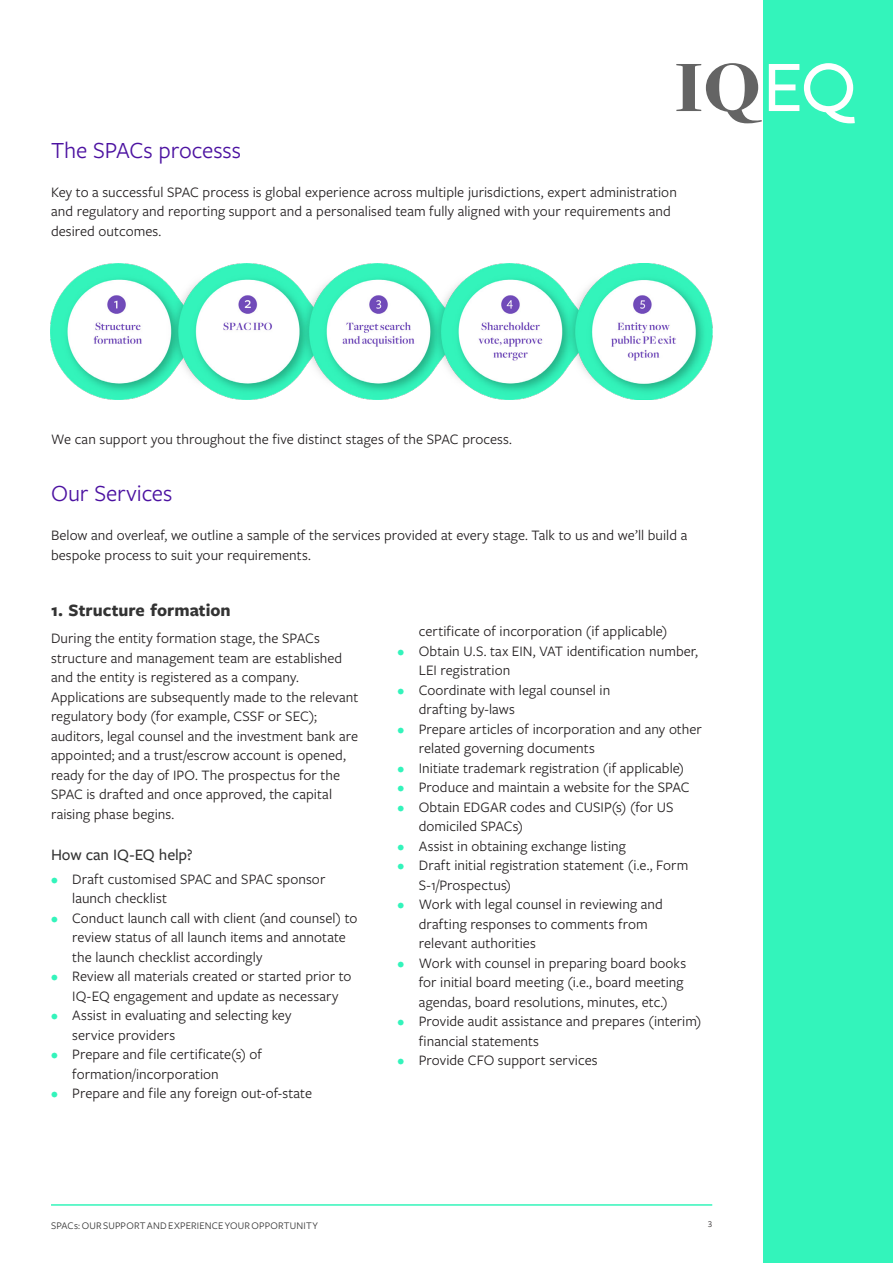
<style>
.page{position:relative;width:893px;height:1263px;background:#fff}
.page>*{position:absolute;margin:0;border:0;box-sizing:border-box;transform-origin:0 0}
.t1{font:24px "Freight Sans";letter-spacing:-.005em;color:#4c12a1}
.t2{font:700 18px "Freight Sans";color:#333}
.t3{font:500 16.5px "Freight Sans";letter-spacing:-.01em;color:#333}
.t4{font:15px/19.5px "Freight Sans";letter-spacing:.005em;color:#231f20}
.t5{font:10.5px "Freight Sans";letter-spacing:.02em;color:#333}
.t6{font:9px "Freight Sans Pro";color:#231f20}
.s1{font-family:"Freight Sans Pro";color:#33f4bb}
</style>
<div class="page">
<div style="left:763px;top:0;width:130px;height:1263px;background:#33f4bb"></div>
<hr style="left:51px;top:1204px;width:661px;height:2px;background:#33f5ba">
<svg style="left:676px;top:63px;width:86px;height:60px"></svg>
<svg style="left:769px;top:63px;width:86px;height:60px"></svg>
<img style="left:51px;top:263px;width:661px;height:137px">
<h1 class="t1" style="left:51px;top:137px;width:191px">The SPACs processs</h1>
<p class="t4" style="left:51px;top:182px;width:627px">Key to a successful SPAC process is global experience across multiple jurisdictions, expert administration and regulatory and reporting support and a personalised team fully aligned with your requirements and desired outcomes.</p>
<p class="t4" style="left:51px;top:429px;width:462px">We can support you throughout the five distinct stages of the SPAC process.</p>
<h1 class="t1" style="left:51px;top:480px;width:123px">Our Services</h1>
<p class="t4" style="left:51px;top:526px;width:638px">Below and overleaf, we outline a sample of the services provided at every stage. Talk to us and we’ll build a bespoke process to suit your requirements.</p>
<p class="t2" style="left:51px;top:601px;width:181px">1. Structure formation</p>
<p class="t4" style="left:51px;top:629px;width:309px">During the entity formation stage, the SPACs structure and management team are established and the entity is registered as a company.<br>Applications are subsequently made to the relevant regulatory body (for example, CSSF or SEC); auditors, legal counsel and the investment bank are appointed; and a trust/escrow account is opened, ready for the day of IPO. The prospectus for the SPAC is drafted and once approved, the capital raising phase begins.</p>
<p class="t3" style="left:51px;top:845px;width:143px">How can IQ-EQ help?</p>
<p class="t4" style="left:72px;top:869px;width:255px;text-indent:-21px"><span class="s1">•</span> Draft customised SPAC and SPAC sponsor launch checklist</p>
<p class="t4" style="left:72px;top:908px;width:287px;text-indent:-21px"><span class="s1">•</span> Conduct launch call with client (and counsel) to review status of all launch items and annotate the launch checklist accordingly</p>
<p class="t4" style="left:51px;top:967px;width:302px;text-align:center"><span class="s1">•</span> Review all materials created or started prior to<br>IQ-EQ engagement and update as necessary</p>
<p class="t4" style="left:72px;top:1006px;width:221px;text-indent:-21px"><span class="s1">•</span> Assist in evaluating and selecting key service providers</p>
<p class="t4" style="left:72px;top:1045px;width:191px;text-indent:-21px"><span class="s1">•</span> Prepare and file certificate(s) of formation/incorporation</p>
<p class="t4" style="left:51px;top:1084px;width:263px"><span class="s1">•</span> Prepare and file any foreign out-of-state</p>
<p class="t4" style="left:419px;top:622px;width:250px">certificate of incorporation (if applicable)</p>
<p class="t4" style="left:419px;top:641px;width:281px;text-indent:-21px"><span class="s1">•</span> Obtain U.S. tax EIN, VAT identification number,<br>LEI registration</p>
<p class="t4" style="left:419px;top:680px;width:193px;text-indent:-21px"><span class="s1">•</span> Coordinate with legal counsel in drafting by-laws</p>
<p class="t4" style="left:419px;top:719px;width:285px;text-indent:-21px"><span class="s1">•</span> Prepare articles of incorporation and any other related governing documents</p>
<p class="t4" style="left:398px;top:758px;width:288px"><span class="s1">•</span> Initiate trademark registration (if applicable)</p>
<p class="t4" style="left:398px;top:778px;width:293px"><span class="s1">•</span> Produce and maintain a website for the SPAC</p>
<p class="t4" style="left:419px;top:797px;width:256px;text-indent:-21px"><span class="s1">•</span> Obtain EDGAR codes and CUSIP(s) (for US domiciled SPACs)</p>
<p class="t4" style="left:398px;top:836px;width:230px"><span class="s1">•</span> Assist in obtaining exchange listing</p>
<p class="t4" style="left:419px;top:856px;width:271px;text-indent:-21px"><span class="s1">•</span> Draft initial registration statement (i.e., Form<br>S-1/Prospectus)</p>
<p class="t4" style="left:419px;top:895px;width:245px;text-indent:-21px"><span class="s1">•</span> Work with legal counsel in reviewing and drafting responses to comments from relevant authorities</p>
<p class="t4" style="left:419px;top:953px;width:269px;text-indent:-21px"><span class="s1">•</span> Work with counsel in preparing board books for initial board meeting (i.e., board meeting agendas, board resolutions, minutes, etc.)</p>
<p class="t4" style="left:419px;top:1012px;width:284px;text-indent:-21px"><span class="s1">•</span> Provide audit assistance and prepares (interim) financial statements</p>
<p class="t4" style="left:398px;top:1051px;width:202px"><span class="s1">•</span> Provide CFO support services</p>
<p class="t5" style="left:51px;top:1220px;width:268px">SPACs: OUR SUPPORT AND EXPERIENCE YOUR OPPORTUNITY</p>
<p class="t6" style="left:708px;top:1218px;width:6px">3</p>
</div>
